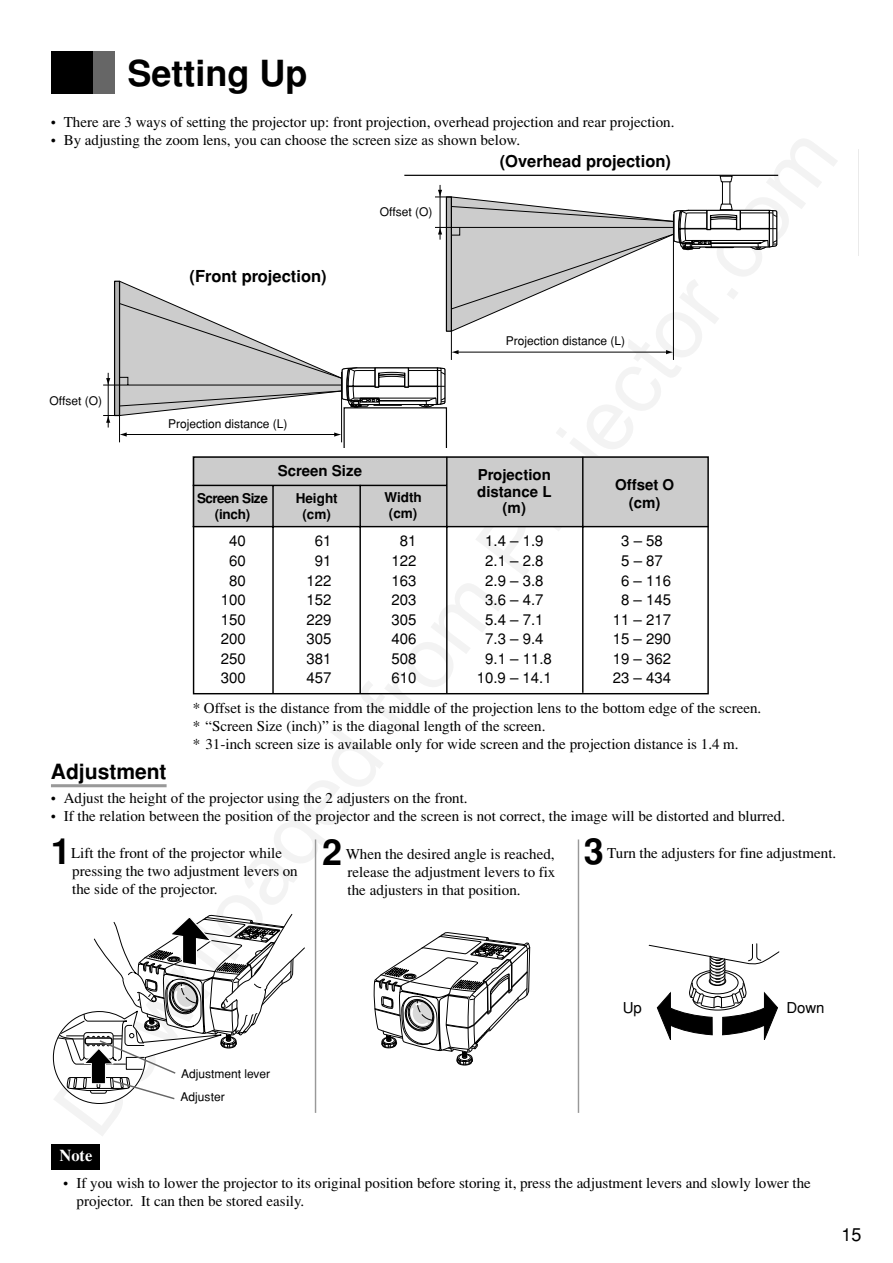
<style>
.page{position:relative;width:893px;height:1263px;background:#fff}
.page>*{position:absolute;margin:0;border:0;box-sizing:border-box;transform-origin:0 0}
.t1{font:700 36px "Helvetica";color:#000}
.t2{font:700 21px "Helvetica";color:#000}
.t3{font:18px "Helvetica";color:#000}
.t4{font:700 16.5px "Helvetica";color:#000}
.t5{font:700 16.5px "Times";color:#fff}
.t6{font:15px/18px "Times";color:#000}
.t7{font:15px "Helvetica";color:#000}
.t8{font:700 15px/16.5px "Helvetica";color:#000;text-align:center}
.t9{font:700 13.5px/16.2px "Helvetica";letter-spacing:-.005em;color:#000;text-align:center}
.t10{font:700 13.5px/16.2px "Helvetica";letter-spacing:-.04em;color:#000;text-align:center}
.t11{font:12px "Helvetica";color:#000}
</style>
<div class="page">
<div style="left:51px;top:51px;width:43px;height:43px;background:#000"></div>
<div style="left:93px;top:51px;width:21px;height:43px;background:#666"></div>
<svg style="left:858px;top:149px;width:1px;height:107px"></svg>
<hr style="left:440px;top:185px;width:1px;height:55px;background:#000">
<hr style="left:404px;top:175px;width:374px;height:1px;background:#000">
<div style="left:722px;top:179px;width:8px;height:28px;background:#fff;border:1px solid #000"></div>
<svg style="left:719px;top:175px;width:14px;height:8px"></svg>
<svg style="left:103px;top:190px;width:674px;height:257px"></svg>
<div style="left:51px;top:1144px;width:49px;height:25px;background:#000"></div>
<hr style="left:51px;top:784px;width:115px;height:3px;background:#999">
<svg style="left:648px;top:943px;width:131px;height:97px"></svg>
<hr style="left:315px;top:839px;width:1px;height:274px;background:#999">
<hr style="left:577px;top:839px;width:2px;height:274px;background:#999">
<div style="left:193px;top:456px;width:515px;height:70px;background:#ccc"></div>
<div style="left:193px;top:456px;width:515px;height:238px;border:1px solid #000"></div>
<hr style="left:193px;top:526px;width:515px;height:1px;background:#000">
<hr style="left:272px;top:485px;width:2px;height:208px;background:#000">
<hr style="left:359px;top:485px;width:2px;height:208px;background:#000">
<hr style="left:446px;top:457px;width:1px;height:236px;background:#000">
<hr style="left:582px;top:457px;width:1px;height:236px;background:#000">
<hr style="left:193px;top:485px;width:253px;height:1px;background:#000">
<svg style="left:53px;top:914px;width:252px;height:190px"></svg>
<svg style="left:373px;top:932px;width:157px;height:133px"></svg>
<h1 class="t1" style="left:127px;top:60px;width:181px">Setting Up</h1>
<p class="t6" style="left:51px;top:114px;width:625px">• There are 3 ways of setting the projector up: front projection, overhead projection and rear projection.</p>
<p class="t6" style="left:51px;top:132px;width:470px">• By adjusting the zoom lens, you can choose the screen size as shown below.</p>
<p class="t11" style="left:49px;top:397px;width:54px">Offset (O)</p>
<p class="t4" style="left:190px;top:270px;width:138px">(Front projection)</p>
<p class="t11" style="left:380px;top:208px;width:54px">Offset (O)</p>
<p class="t11" style="left:168px;top:419px;width:121px">Projection distance (L)</p>
<p class="t8" style="left:278px;top:464px;width:86px">Screen Size</p>
<p class="t10" style="left:197px;top:491px;width:72px">Screen Size (inch)</p>
<p class="t9" style="left:296px;top:491px;width:44px">Height (cm)</p>
<p class="t9" style="left:384px;top:490px;width:39px">Width (cm)</p>
<p class="t4" style="left:499px;top:155px;width:173px">(Overhead projection)</p>
<p class="t11" style="left:505px;top:337px;width:121px">Projection distance (L)</p>
<p class="t8" style="left:477px;top:468px;width:76px">Projection distance L (m)</p>
<p class="t8" style="left:615px;top:477px;width:61px;line-height:18px">Offset O (cm)</p>
<p class="t7" style="left:229px;top:535px;width:18px">40</p>
<p class="t7" style="left:315px;top:535px;width:18px">61</p>
<p class="t7" style="left:400px;top:535px;width:18px">81</p>
<p class="t7" style="left:485px;top:535px;width:60px">1.4 – 1.9</p>
<p class="t7" style="left:621px;top:535px;width:43px">3 – 58</p>
<p class="t7" style="left:229px;top:555px;width:18px">60</p>
<p class="t7" style="left:315px;top:555px;width:18px">91</p>
<p class="t7" style="left:391px;top:555px;width:27px">122</p>
<p class="t7" style="left:485px;top:555px;width:60px">2.1 – 2.8</p>
<p class="t7" style="left:621px;top:555px;width:43px">5 – 87</p>
<p class="t7" style="left:229px;top:575px;width:18px">80</p>
<p class="t7" style="left:306px;top:575px;width:27px">122</p>
<p class="t7" style="left:391px;top:575px;width:27px">163</p>
<p class="t7" style="left:485px;top:575px;width:60px">2.9 – 3.8</p>
<p class="t7" style="left:621px;top:575px;width:52px">6 – 116</p>
<p class="t7" style="left:221px;top:594px;width:27px">100</p>
<p class="t7" style="left:306px;top:594px;width:27px">152</p>
<p class="t7" style="left:391px;top:594px;width:27px">203</p>
<p class="t7" style="left:485px;top:594px;width:60px">3.6 – 4.7</p>
<p class="t7" style="left:621px;top:594px;width:52px">8 – 145</p>
<p class="t7" style="left:221px;top:614px;width:27px">150</p>
<p class="t7" style="left:306px;top:614px;width:27px">229</p>
<p class="t7" style="left:391px;top:614px;width:27px">305</p>
<p class="t7" style="left:485px;top:614px;width:60px">5.4 – 7.1</p>
<p class="t7" style="left:612px;top:614px;width:60px">11 – 217</p>
<p class="t7" style="left:221px;top:633px;width:27px">200</p>
<p class="t7" style="left:306px;top:633px;width:27px">305</p>
<p class="t7" style="left:391px;top:633px;width:27px">406</p>
<p class="t7" style="left:485px;top:633px;width:60px">7.3 – 9.4</p>
<p class="t7" style="left:612px;top:633px;width:60px">15 – 290</p>
<p class="t7" style="left:221px;top:653px;width:27px">250</p>
<p class="t7" style="left:306px;top:653px;width:27px">381</p>
<p class="t7" style="left:391px;top:653px;width:27px">508</p>
<p class="t7" style="left:485px;top:653px;width:68px">9.1 – 11.8</p>
<p class="t7" style="left:612px;top:653px;width:60px">19 – 362</p>
<p class="t7" style="left:221px;top:672px;width:27px">300</p>
<p class="t7" style="left:306px;top:672px;width:27px">457</p>
<p class="t7" style="left:391px;top:672px;width:27px">610</p>
<p class="t7" style="left:476px;top:672px;width:77px">10.9 – 14.1</p>
<p class="t7" style="left:612px;top:672px;width:60px">23 – 434</p>
<p class="t6" style="left:193px;top:700px;width:570px">* Offset is the distance from the middle of the projection lens to the bottom edge of the screen. * “Screen Size (inch)” is the diagonal length of the screen.<br>* 31-inch screen size is available only for wide screen and the projection distance is 1.4 m.</p>
<h2 class="t2" style="left:51px;top:764px;width:117px">Adjustment</h2>
<p class="t6" style="left:51px;top:791px;width:418px">• Adjust the height of the projector using the 2 adjusters on the front.</p>
<p class="t6" style="left:51px;top:809px;width:735px">• If the relation between the position of the projector and the screen is not correct, the image will be distorted and blurred.</p>
<h1 class="t1" style="left:322px;top:839px;width:22px">2</h1>
<p class="t6" style="left:346px;top:846px;width:211px;text-align:justify">When the desired angle is reached, release the adjustment levers to fix the adjusters in that position.</p>
<h1 class="t1" style="left:583px;top:838px;width:22px">3</h1>
<p class="t6" style="left:607px;top:846px;width:230px">Turn the adjusters for fine adjustment.</p>
<h1 class="t1" style="left:51px;top:838px;width:22px">1</h1>
<p class="t6" style="left:71px;top:846px;width:228px">Lift the front of the projector while pressing the two adjustment levers on the side of the projector.</p>
<p class="t7" style="left:622px;top:1002px;width:21px">Up</p>
<p class="t7" style="left:786px;top:1002px;width:40px">Down</p>
<p class="t11" style="left:181px;top:1070px;width:90px">Adjustment lever</p>
<p class="t11" style="left:181px;top:1092px;width:46px">Adjuster</p>
<p class="t5" style="left:59px;top:1149px;width:35px">Note</p>
<p class="t6" style="left:76px;top:1175px;width:735px;text-indent:-13px">• If you wish to lower the projector to its original position before storing it, press the adjustment levers and slowly lower the projector. It can then be stored easily.</p>
<p class="t3" style="left:841px;top:1228px;width:22px">15</p>
</div>
